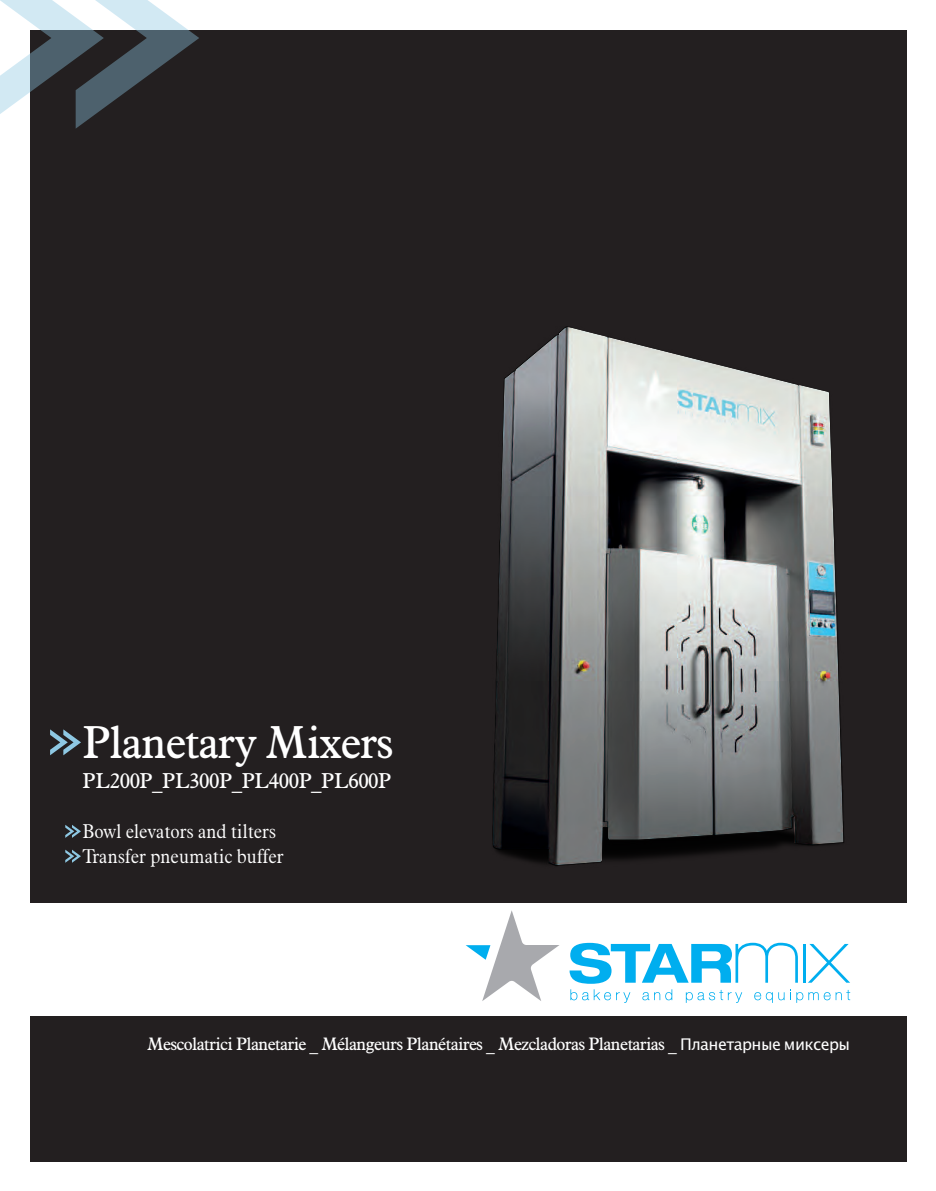
<style>
.page{position:relative;width:936px;height:1191px;background:#fff}
.page>*{position:absolute;margin:0;border:0;box-sizing:border-box;transform-origin:0 0}
.t1{font:45px "Aldine 721 BT";letter-spacing:-.025em;color:#fff}
.t2{font:21px "Aldine 721 BT";letter-spacing:-.025em;color:#fff}
.t3{font:300 19.5px/24.8px "Aldine 721 BT";letter-spacing:-.015em;color:#fff;scale:.95 1}
.t4{font:17.55px "Aldine 721 BT";letter-spacing:-.035em;color:#fff}
.s1{font-family:"Lucida Grande";font-size:16.05px}
</style>
<div class="page">
<div style="left:30px;top:30px;width:876px;height:1131px;background:#231f20"></div>
<div style="left:15px;top:903px;width:902px;height:112px;background:#fff"></div>
<svg style="left:465px;top:910px;width:94px;height:91px"></svg>
<svg style="left:570px;top:989px;width:60px;height:14px"></svg>
<svg style="left:642px;top:989px;width:30px;height:11px"></svg>
<svg style="left:685px;top:990px;width:57px;height:13px"></svg>
<svg style="left:754px;top:992px;width:18px;height:9px"></svg>
<svg style="left:778px;top:992px;width:6px;height:8px"></svg>
<svg style="left:790px;top:989px;width:60px;height:14px"></svg>
<hr style="left:802px;top:944px;width:3px;height:38px;background:#00aeef">
<svg style="left:808px;top:944px;width:42px;height:38px"></svg>
<svg style="left:569px;top:942px;width:228px;height:41px"></svg>
<svg style="left:50px;top:729px;width:31px;height:26px"></svg>
<svg style="left:65px;top:825px;width:16px;height:13px"></svg>
<svg style="left:65px;top:849px;width:16px;height:13px"></svg>
<svg style="left:0;top:0;width:199px;height:129px"></svg>
<img style="left:492px;top:327px;width:351px;height:538px">
<h1 class="t1" style="left:83px;top:726px;width:312px">Planetary Mixers</h1>
<p class="t2" style="left:83px;top:773px;width:310px">PL200P_PL300P_PL400P_PL600P</p>
<p class="t3" style="left:83px;top:820px;width:213px">Bowl elevators and tilters<br>Transfer pneumatic buffer</p>
<p class="t4" style="left:147px;top:1037px;width:704px">Mescolatrici Planetarie _ Mélangeurs Planétaires _ Mezcladoras Planetarias _ <span class="s1">Планетарные миксеры</span></p>
</div>
